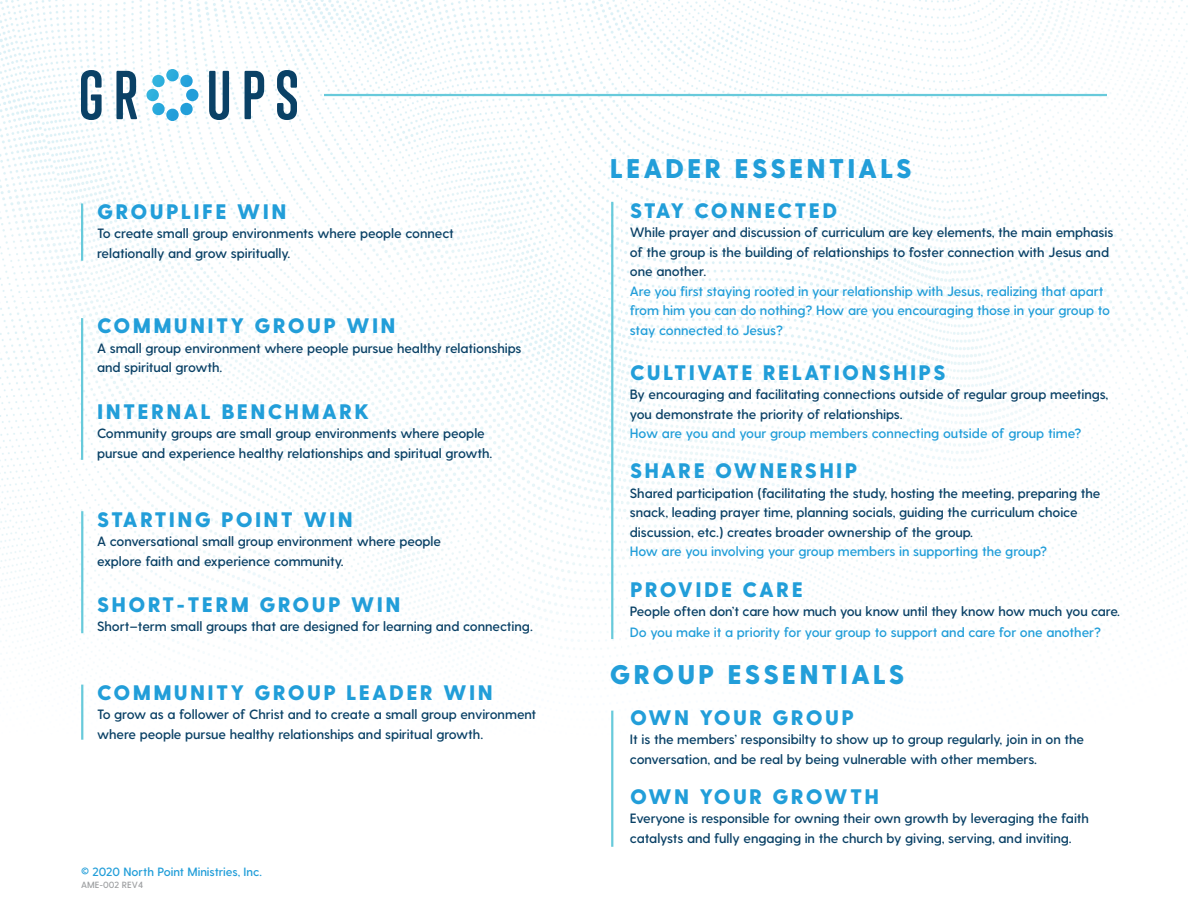
<style>
.page{position:relative;width:1188px;height:918px;background:#fff}
.page>*{position:absolute;margin:0;border:0;box-sizing:border-box;transform-origin:0 0}
.t1{font:800 27px "Greycliff CF";letter-spacing:.11em;color:#229ed9}
.t2{font:800 21px "Greycliff CF";letter-spacing:.11em;color:#229ed9}
.t3{font:600 13.5px/19.5px "Greycliff CF";letter-spacing:-.005em;color:#0a4166}
.t4{font:600 13.5px/19.5px "Greycliff CF";letter-spacing:-.005em;color:#229ed9}
.t5{font:600 12px "Greycliff CF";color:#229ed9}
.t6{font:600 9px "Greycliff CF";letter-spacing:.005em;color:#9ea0a2}
</style>
<div class="page">
<img style="left:0;top:0;width:1188px;height:847px">
<svg style="left:81px;top:70px;width:21px;height:50px"></svg>
<svg style="left:116px;top:71px;width:21px;height:48px"></svg>
<svg style="left:209px;top:71px;width:20px;height:49px"></svg>
<svg style="left:245px;top:71px;width:19px;height:48px"></svg>
<svg style="left:277px;top:70px;width:20px;height:50px"></svg>
<svg style="left:146px;top:69px;width:53px;height:52px"></svg>
<hr style="left:324px;top:94px;width:783px;height:2px;background:#68cadb">
<hr style="left:611px;top:202px;width:2px;height:437px;background:#68cadb">
<hr style="left:611px;top:711px;width:2px;height:136px;background:#68cadb">
<hr style="left:81px;top:203px;width:2px;height:58px;background:#68cadb">
<hr style="left:81px;top:318px;width:2px;height:142px;background:#68cadb">
<hr style="left:81px;top:511px;width:2px;height:122px;background:#68cadb">
<hr style="left:81px;top:685px;width:2px;height:55px;background:#68cadb">
<p class="t2" style="left:97px;top:198px;width:191px">GROUPLIFE WIN</p>
<p class="t3" style="left:97px;top:224px;width:358px">To create small group environments where people connect relationally and grow spiritually.</p>
<p class="t2" style="left:97px;top:313px;width:300px">COMMUNITY GROUP WIN</p>
<p class="t3" style="left:97px;top:339px;width:426px">A small group environment where people pursue healthy relationships and spiritual growth.</p>
<p class="t2" style="left:97px;top:398px;width:273px">INTERNAL BENCHMARK</p>
<p class="t3" style="left:97px;top:424px;width:397px">Community groups are small group environments where people pursue and experience healthy relationships and spiritual growth.</p>
<p class="t2" style="left:97px;top:507px;width:257px">STARTING POINT WIN</p>
<p class="t3" style="left:97px;top:532px;width:345px">A conversational small group environment where people explore faith and experience community.</p>
<p class="t2" style="left:97px;top:591px;width:305px">SHORT-TERM GROUP WIN</p>
<p class="t3" style="left:97px;top:617px;width:437px">Short–term small groups that are designed for learning and connecting.</p>
<p class="t2" style="left:97px;top:680px;width:397px">COMMUNITY GROUP LEADER WIN</p>
<p class="t3" style="left:97px;top:705px;width:441px">To grow as a follower of Christ and to create a small group environment where people pursue healthy relationships and spiritual growth.</p>
<p class="t5" style="left:81px;top:865px;width:182px">© 2020 North Point Ministries, Inc.</p>
<p class="t6" style="left:81px;top:880px;width:64px">AME-002 REV4</p>
<p class="t1" style="left:610px;top:152px;width:303px">LEADER ESSENTIALS</p>
<p class="t2" style="left:630px;top:198px;width:209px">STAY CONNECTED</p>
<p class="t3" style="left:630px;top:223px;width:485px">While prayer and discussion of curriculum are key elements, the main emphasis of the group is the building of relationships to foster connection with Jesus and one another.</p>
<p class="t4" style="left:630px;top:282px;width:482px">Are you first staying rooted in your relationship with Jesus, realizing that apart from him you can do nothing? How are you encouraging those in your group to stay connected to Jesus?</p>
<p class="t2" style="left:630px;top:359px;width:317px">CULTIVATE RELATIONSHIPS</p>
<p class="t3" style="left:630px;top:385px;width:480px">By encouraging and facilitating connections outside of regular group meetings, you demonstrate the priority of relationships.</p>
<p class="t4" style="left:630px;top:424px;width:453px">How are you and your group members connecting outside of group time?</p>
<p class="t2" style="left:630px;top:458px;width:229px">SHARE OWNERSHIP</p>
<p class="t3" style="left:630px;top:483px;width:472px">Shared participation (facilitating the study, hosting the meeting, preparing the snack, leading prayer time, planning socials, guiding the curriculum choice discussion, etc.) creates broader ownership of the group.</p>
<p class="t4" style="left:630px;top:542px;width:419px">How are you involving your group members in supporting the group?</p>
<p class="t2" style="left:630px;top:576px;width:174px">PROVIDE CARE</p>
<p class="t3" style="left:630px;top:602px;width:492px">People often don’t care how much you know until they know how much you care.</p>
<p class="t4" style="left:630px;top:623px;width:473px">Do you make it a priority for your group to support and care for one another?</p>
<p class="t1" style="left:610px;top:659px;width:296px">GROUP ESSENTIALS</p>
<p class="t2" style="left:630px;top:704px;width:225px">OWN YOUR GROUP</p>
<p class="t3" style="left:630px;top:730px;width:456px">It is the members’ responsibilty to show up to group regularly, join in on the conversation, and be real by being vulnerable with other members.</p>
<p class="t2" style="left:630px;top:784px;width:251px">OWN YOUR GROWTH</p>
<p class="t3" style="left:630px;top:809px;width:461px">Everyone is responsible for owning their own growth by leveraging the faith catalysts and fully engaging in the church by giving, serving, and inviting.</p>
</div>
